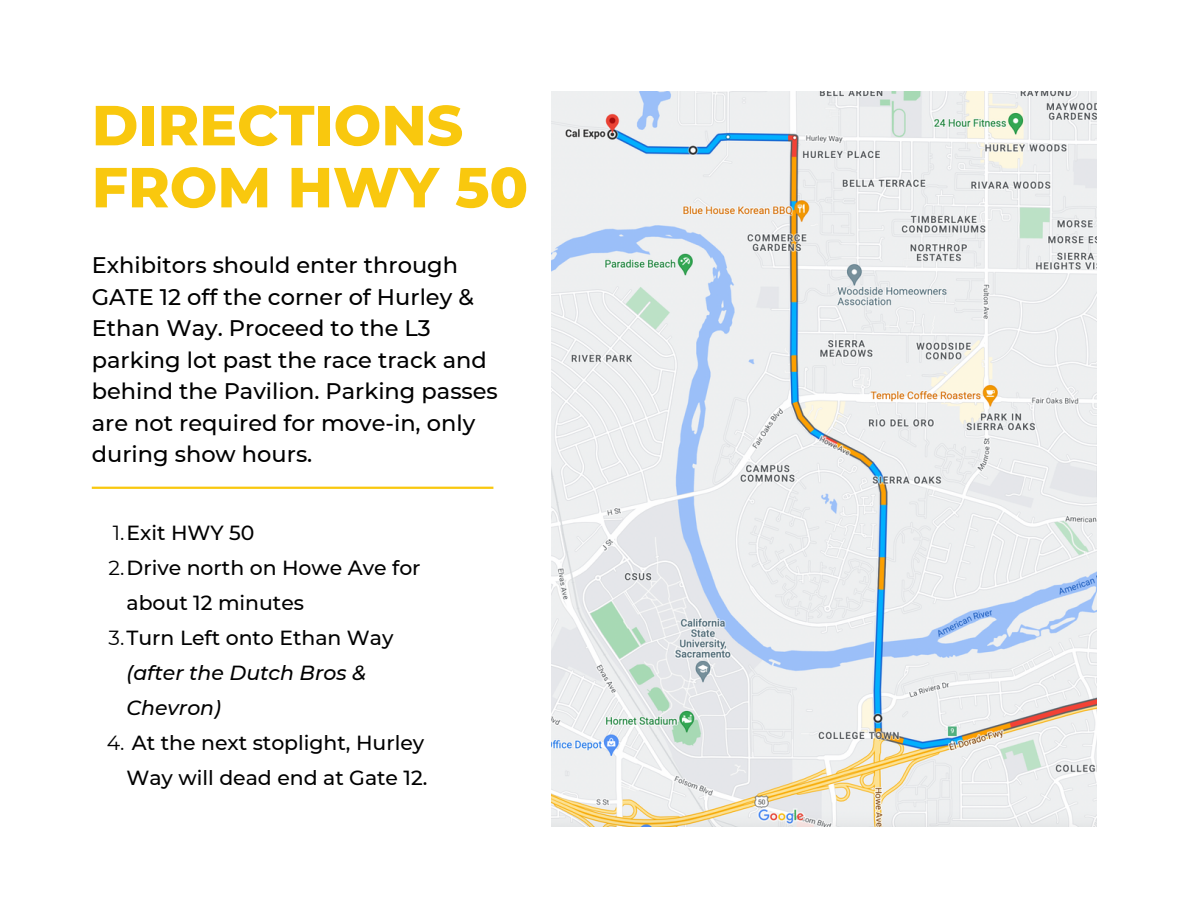
<style>
.page{position:relative;width:1188px;height:918px;background:#fff}
.page>*{position:absolute;margin:0;border:0;box-sizing:border-box;transform-origin:0 0}
.t1{font:800 56.4px/61.9px "Montserrat";color:#f9c80e}
.t2{font:500 22.5px/31.5px "Montserrat";color:#000}
.t3{font:500 20.4px/34.8px "Montserrat";color:#000;text-align:right}
.t4{font:italic 500 20.4px "Montserrat";color:#000}
.s1{font-weight:400}
</style>
<div class="page">
<img style="left:552px;top:92px;width:544px;height:734px">
<hr style="left:92px;top:487px;width:401px;height:2px;background:#f9c80e">
<h1 class="t1" style="left:92px;top:94px;width:438px">DIRECTIONS<br>FROM HWY 50</h1>
<p class="t2" style="left:92px;top:249px;width:408px">Exhibitors should enter through<br>GATE 12 off the corner of Hurley &amp;<br>Ethan Way. Proceed to the L3 parking lot past the race track and behind the Pavilion. Parking passes are not required for move-in, only during show hours.</p>
<p class="t3" style="left:113px;top:516px;width:143px"><span class="s1">1.</span>Exit HWY 50</p>
<p class="t3" style="left:109px;top:551px;width:314px"><span class="s1">2.</span>Drive north on Howe Ave for</p>
<p class="t3" style="left:126px;top:586px;width:179px">about 12 minutes</p>
<p class="t3" style="left:109px;top:620px;width:286px"><span class="s1">3.</span>Turn Left onto Ethan Way</p>
<p class="t4" style="left:126px;top:660px;width:241px">(after the Dutch Bros &amp;</p>
<p class="t4" style="left:126px;top:695px;width:96px">Chevron)</p>
<p class="t3" style="left:107px;top:725px;width:322px"><span class="s1">4.</span> At the next stoplight, Hurley<br>Way will dead end at Gate 12.</p>
</div>
